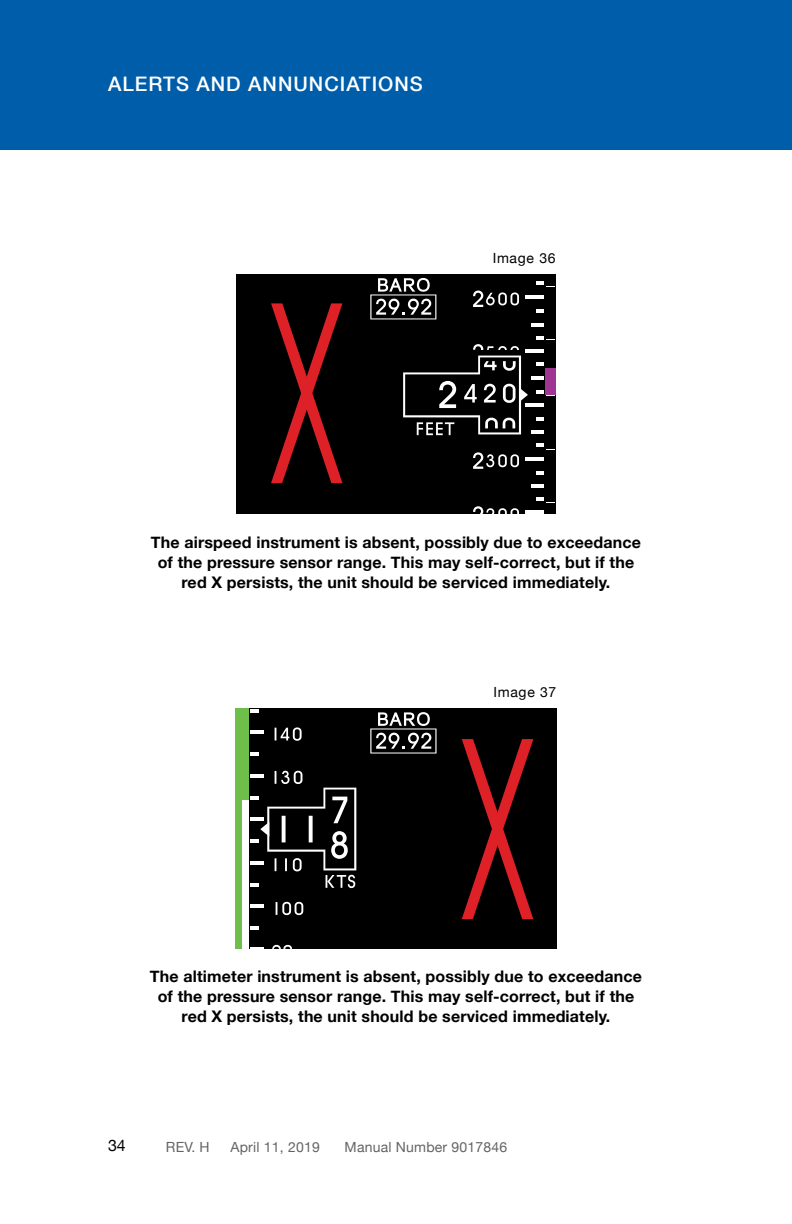
<style>
.page{position:relative;width:792px;height:1224px;background:#fff}
.page>*{position:absolute;margin:0;border:0;box-sizing:border-box;transform-origin:0 0}
.t1{font:500 20px "Helvetica Neue";letter-spacing:.05em;color:#fff}
.t2{font:700 16px/20px "Helvetica Neue";letter-spacing:.01em;color:#000;text-align:center}
.t3{font:16px "Helvetica Neue";color:#000}
.t4{font:14px "Helvetica Neue";letter-spacing:.015em;color:#636466}
.t5{font:14px "Helvetica Neue";letter-spacing:.05em;color:#000}
</style>
<div class="page">
<div style="left:0;top:0;width:792px;height:149px;background:#005daa"></div>
<div style="left:236px;top:274px;width:320px;height:240px;background:#000"></div>
<hr style="left:525px;top:295px;width:19px;height:4px;background:#fff">
<svg style="left:536px;top:309px;width:8px;height:3px"></svg>
<svg style="left:531px;top:323px;width:13px;height:3px"></svg>
<hr style="left:525px;top:349px;width:19px;height:4px;background:#fff">
<hr style="left:525px;top:458px;width:19px;height:3px;background:#fff">
<hr style="left:525px;top:511px;width:19px;height:3px;background:#fff">
<svg style="left:536px;top:471px;width:8px;height:4px"></svg>
<hr style="left:531px;top:484px;width:13px;height:4px;background:#fff">
<svg style="left:536px;top:281px;width:19px;height:6px"></svg>
<svg style="left:536px;top:336px;width:19px;height:4px"></svg>
<svg style="left:536px;top:444px;width:19px;height:6px"></svg>
<svg style="left:536px;top:498px;width:19px;height:5px"></svg>
<div style="left:545px;top:368px;width:11px;height:27px;background:#a03594"></div>
<svg style="left:473px;top:291px;width:46px;height:16px"></svg>
<svg style="left:473px;top:452px;width:46px;height:17px"></svg>
<svg style="left:271px;top:303px;width:71px;height:180px"></svg>
<svg style="left:473px;top:344px;width:46px;height:6px"></svg>
<svg style="left:473px;top:506px;width:46px;height:8px"></svg>
<svg style="left:403px;top:356px;width:152px;height:79px"></svg>
<svg style="left:370px;top:278px;width:66px;height:41px"></svg>
<div style="left:236px;top:708px;width:320px;height:241px;background:#000"></div>
<svg style="left:462px;top:739px;width:71px;height:180px"></svg>
<div style="left:236px;top:709px;width:13px;height:240px;background:#6ebe4b"></div>
<div style="left:243px;top:801px;width:6px;height:148px;background:#fff"></div>
<svg style="left:250px;top:709px;width:8px;height:3px"></svg>
<hr style="left:250px;top:730px;width:14px;height:4px;background:#fff">
<svg style="left:250px;top:752px;width:8px;height:4px"></svg>
<hr style="left:250px;top:904px;width:14px;height:4px;background:#fff">
<svg style="left:250px;top:926px;width:8px;height:4px"></svg>
<svg style="left:275px;top:727px;width:27px;height:14px"></svg>
<svg style="left:250px;top:771px;width:106px;height:117px"></svg>
<svg style="left:276px;top:902px;width:27px;height:13px"></svg>
<svg style="left:250px;top:947px;width:14px;height:2px"></svg>
<svg style="left:272px;top:945px;width:20px;height:4px"></svg>
<svg style="left:370px;top:712px;width:67px;height:42px"></svg>
<p class="t1" style="left:108px;top:72px;width:316px">ALERTS AND ANNUNCIATIONS</p>
<p class="t5" style="left:493px;top:250px;width:64px">Image 36</p>
<p class="t2" style="left:151px;top:533px;width:492px">The airspeed instrument is absent, possibly due to exceedance of the pressure sensor range. This may self-correct, but if the red X persists, the unit should be serviced immediately.</p>
<p class="t5" style="left:493px;top:684px;width:64px">Image 37</p>
<p class="t2" style="left:150px;top:966px;width:494px">The altimeter instrument is absent, possibly due to exceedance of the pressure sensor range. This may self-correct, but if the red X persists, the unit should be serviced immediately.</p>
<p class="t3" style="left:108px;top:1136px;width:19px">34</p>
<p class="t4" style="left:166px;top:1139px;width:45px">REV. H</p>
<p class="t4" style="left:230px;top:1139px;width:91px">April 11, 2019</p>
<p class="t4" style="left:345px;top:1139px;width:164px">Manual Number 9017846</p>
</div>
